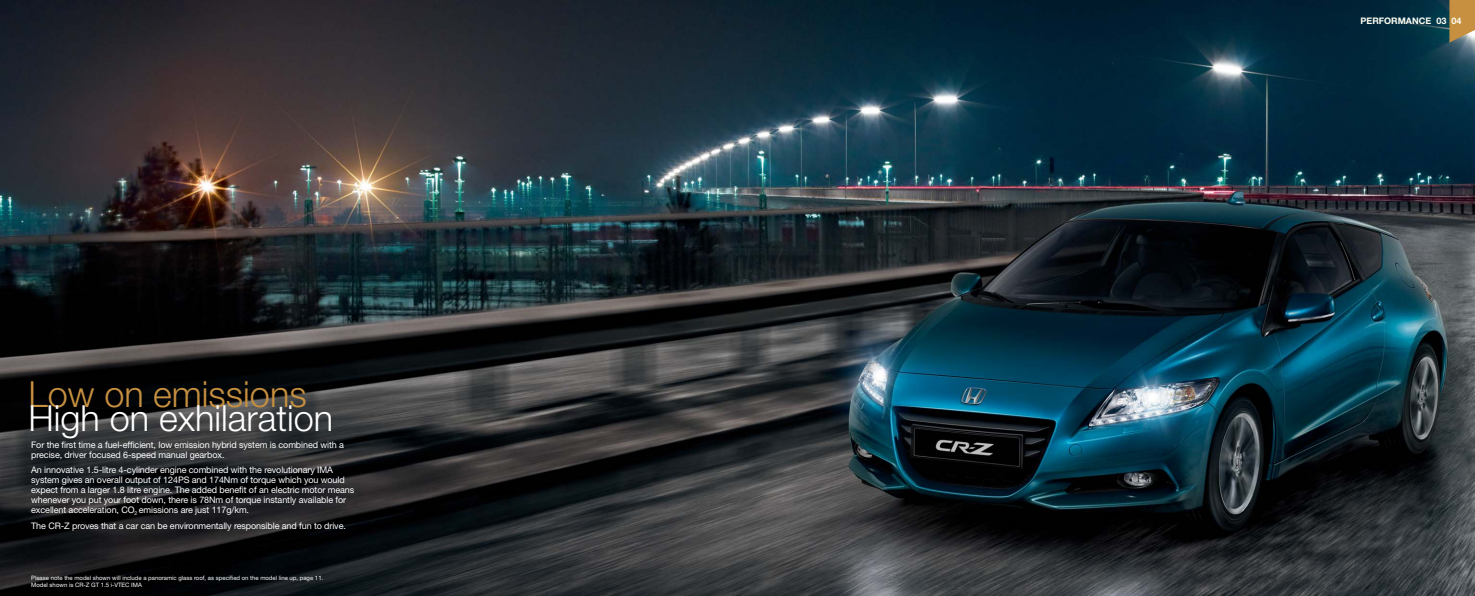
<style>
.page{position:relative;width:1475px;height:596px;background:#fff}
.page>*{position:absolute;margin:0;border:0;box-sizing:border-box;transform-origin:0 0}
.t1{font:300 36px "Helvetica Neue";color:#fff}
.t2{font:300 36px "Helvetica Neue";color:#c69040}
.t3{font:9px/10px "Helvetica Neue";letter-spacing:-.01em;color:#fff}
.t4{font:700 9px "Helvetica Neue";color:#fffef2}
.t5{font:6px/7px "Helvetica Neue";color:#fff}
</style>
<div class="page">
<img style="left:0;top:0;width:1474px;height:595px">
<svg style="left:1448px;top:0;width:26px;height:43px"></svg>
<h1 class="t2" style="left:28px;top:380px;width:280px">Low on emissions</h1>
<h1 class="t1" style="left:28px;top:404px;width:306px">High on exhilaration</h1>
<p class="t3" style="left:31px;top:440px;width:314px">For the first time a fuel-efficient, low emission hybrid system is combined with a precise, driver focused 6-speed manual gearbox.</p>
<p class="t3" style="left:31px;top:466px;width:324px">An innovative 1.5-litre 4-cylinder engine combined with the revolutionary IMA system gives an overall output of 124PS and 174Nm of torque which you would expect from a larger 1.8 litre engine. The added benefit of an electric motor means whenever you put your foot down, there is 78Nm of torque instantly available for excellent acceleration, CO<sub>2</sub> emissions are just 117g/km.</p>
<p class="t3" style="left:31px;top:521px;width:316px">The CR-Z proves that a car can be environmentally responsible and fun to drive.</p>
<p class="t5" style="left:31px;top:575px;width:293px">Please note the model shown will include a panoramic glass roof, as specified on the model line up, page 11.<br>Model shown is CR-Z GT 1.5 i-VTEC IMA</p>
<p class="t4" style="left:1360px;top:18px;width:102px">PERFORMANCE 03 04</p>
</div>
